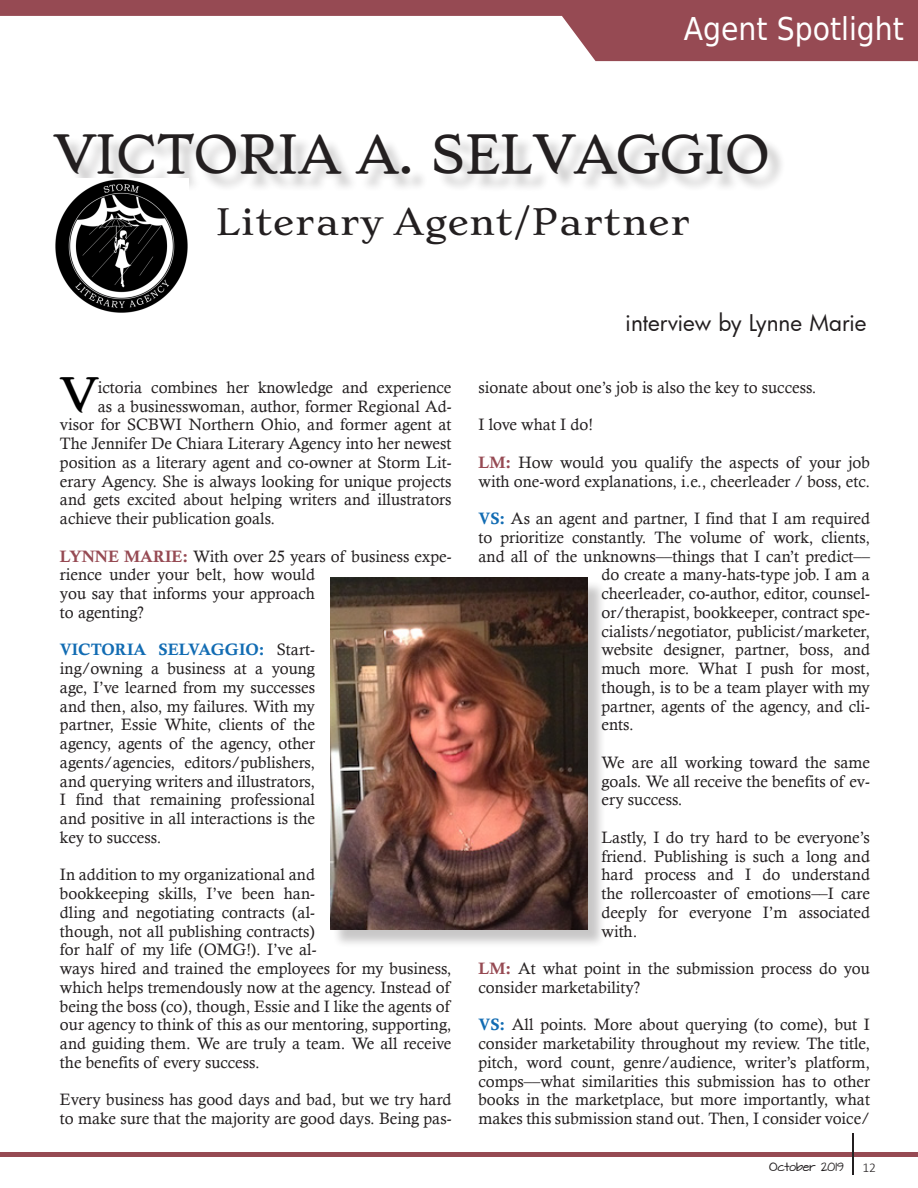
<style>
.page{position:relative;width:918px;height:1188px;background:#fff}
.page>*{position:absolute;margin:0;border:0;box-sizing:border-box;transform-origin:0 0}
.At_Presstime_Paragra{font:49.5px "Stoke";color:#231f20}
.At_Presstime_Paragra-2{font:44.55px "Stoke";color:#000}
.At_Presstime_Paragra-3{font:300 36px "Stoke";color:#231f20}
.t1{font:31.5px "DejaVu Sans Condensed";color:#fff}
.t2{font:22.5px "Futura";letter-spacing:-.005em;color:#231f20}
.At_Presstime_Paragra-4{font:16.5px/18.8px "Calisto";color:#231f20}
.t3{font:300 13.5px "Calibri";color:#231f20}
.t4{font:10.2px "Architects Daughter";color:#231f20}
.s1{font-family:"Calis MT Bol";color:#964a53}
.s2{font-family:"Calis MT Bol";color:#126cb3}
</style>
<div class="page">
<svg style="left:0;top:0;width:918px;height:61px;fill:#964a53"></svg>
<hr style="left:0;top:1153px;width:918px;height:4px;background:#964a53">
<hr style="left:852px;top:1133px;width:2px;height:42px;background:#231f20">
<div style="left:57px;top:137px;width:729px;height:56px;background:#231f20;opacity:.25"></div>
<img style="left:55px;top:179px;width:134px;height:134px">
<div style="left:332px;top:580px;width:274px;height:368px;background:#231f20;opacity:.25"></div>
<img style="left:330px;top:578px;width:258px;height:352px">
<p class="t1" style="left:684px;top:3px;width:222px">Agent Spotlight</p>
<p class="At_Presstime_Paragra" style="left:54px;top:124px;width:717px">VICTORIA A. SELVAGGIO</p>
<p class="At_Presstime_Paragra-3" style="left:216px;top:199px;width:476px">Literary Agent/Partner</p>
<p class="At_Presstime_Paragra-2" style="left:61px;top:368px;width:39px">V</p>
<p class="At_Presstime_Paragra-4" style="left:98px;top:378px;width:355px">ictoria combines her knowledge and experience</p>
<p class="At_Presstime_Paragra-4" style="left:98px;top:397px;width:355px">as a businesswoman, author, former Regional Ad-</p>
<p class="At_Presstime_Paragra-4" style="left:60px;top:415px;width:393px">visor for SCBWI Northern Ohio, and former agent at</p>
<p class="At_Presstime_Paragra-4" style="left:60px;top:434px;width:393px">The Jennifer De Chiara Literary Agency into her newest</p>
<p class="At_Presstime_Paragra-4" style="left:60px;top:453px;width:393px">position as a literary agent and co-owner at Storm Lit-</p>
<p class="At_Presstime_Paragra-4" style="left:60px;top:472px;width:393px">erary Agency. She is always looking for unique projects</p>
<p class="At_Presstime_Paragra-4" style="left:60px;top:490px;width:393px">and gets excited about helping writers and illustrators</p>
<p class="At_Presstime_Paragra-4" style="left:60px;top:509px;width:217px">achieve their publication goals.</p>
<p class="At_Presstime_Paragra-4" style="left:60px;top:547px;width:393px"><span class="s1">LYNNE MARIE:</span> With over 25 years of business expe&shy;rience under your belt, how would<br>you say that informs your approach<br>to agenting?</p>
<p class="At_Presstime_Paragra-4" style="left:60px;top:640px;width:257px;text-align:justify"><span class="s2">VICTORIA SELVAGGIO:</span> Start&shy;ing/owning a business at a young age, I’ve learned from my successes and then, also, my failures. With my partner, Essie White, clients of the agency, agents of the agency, other agents/agencies, editors/publishers, and querying writers and illustrators, I find that remaining professional and positive in all interactions is the key to success.</p>
<p class="At_Presstime_Paragra-4" style="left:60px;top:865px;width:393px">In addition to my organizational and<br>bookkeeping skills, I’ve been han-<br>dling and negotiating contracts (al-<br>though, not all publishing contracts)<br>for half of my life (OMG!). I’ve al-<br>ways hired and trained the employees for my business, which helps tremendously now at the agency. Instead of being the boss (co), though, Essie and I like the agents of our agency to think of this as our mentoring, supporting, and guiding them. We are truly a team. We all receive the benefits of every success.</p>
<p class="At_Presstime_Paragra-4" style="left:60px;top:1090px;width:393px">Every business has good days and bad, but we try hard to make sure that the majority are good days. Being pas-</p>
<p class="t2" style="left:625px;top:307px;width:243px">interview by Lynne Marie</p>
<p class="At_Presstime_Paragra-4" style="left:478px;top:378px;width:339px">sionate about one’s job is also the key to success.</p>
<p class="At_Presstime_Paragra-4" style="left:478px;top:415px;width:116px">I love what I do!</p>
<p class="At_Presstime_Paragra-4" style="left:478px;top:453px;width:393px"><span class="s1">LM:</span> How would you qualify the aspects of your job with one-word explanations, i.e., cheerleader / boss, etc.</p>
<p class="At_Presstime_Paragra-4" style="left:478px;top:509px;width:393px"><span class="s2">VS:</span> As an agent and partner, I find that I am required</p>
<p class="At_Presstime_Paragra-4" style="left:478px;top:528px;width:393px">to prioritize constantly. The volume of work, clients,</p>
<p class="At_Presstime_Paragra-4" style="left:478px;top:547px;width:393px">and all of the unknowns––things that I can’t predict––</p>
<p class="At_Presstime_Paragra-4" style="left:601px;top:565px;width:270px">do create a many-hats-type job. I am a</p>
<p class="At_Presstime_Paragra-4" style="left:601px;top:584px;width:270px">cheerleader, co-author, editor, counsel-</p>
<p class="At_Presstime_Paragra-4" style="left:601px;top:603px;width:270px">or/therapist, bookkeeper, contract spe-</p>
<p class="At_Presstime_Paragra-4" style="left:601px;top:622px;width:270px">cialists/negotiator, publicist/marketer,</p>
<p class="At_Presstime_Paragra-4" style="left:601px;top:640px;width:270px">website designer, partner, boss, and</p>
<p class="At_Presstime_Paragra-4" style="left:601px;top:659px;width:270px">much more. What I push for most,</p>
<p class="At_Presstime_Paragra-4" style="left:601px;top:678px;width:270px">though, is to be a team player with my</p>
<p class="At_Presstime_Paragra-4" style="left:601px;top:697px;width:270px">partner, agents of the agency, and cli-</p>
<p class="At_Presstime_Paragra-4" style="left:601px;top:715px;width:34px">ents.</p>
<p class="At_Presstime_Paragra-4" style="left:601px;top:753px;width:270px;text-align:justify">We are all working toward the same goals. We all receive the benefits of ev&shy;ery success.</p>
<p class="At_Presstime_Paragra-4" style="left:601px;top:828px;width:270px;text-align:justify">Lastly, I do try hard to be everyone’s friend. Publishing is such a long and hard process and I do understand the rollercoaster of emotions––I care deeply for everyone I’m associated with.</p>
<p class="At_Presstime_Paragra-4" style="left:478px;top:959px;width:393px"><span class="s1">LM:</span> At what point in the submission process do you consider marketability?</p>
<p class="At_Presstime_Paragra-4" style="left:478px;top:1015px;width:393px;text-align:justify"><span class="s2">VS:</span> All points. More about querying (to come), but I consider marketability throughout my review. The title, pitch, word count, genre/audience, writer’s platform, comps––what similarities this submission has to other books in the marketplace, but more importantly, what makes this submission stand out. Then, I consider voice/</p>
<p class="t4" style="left:769px;top:1159px;width:76px">October 2019</p>
<p class="t3" style="left:862px;top:1159px;width:15px">12</p>
</div>
